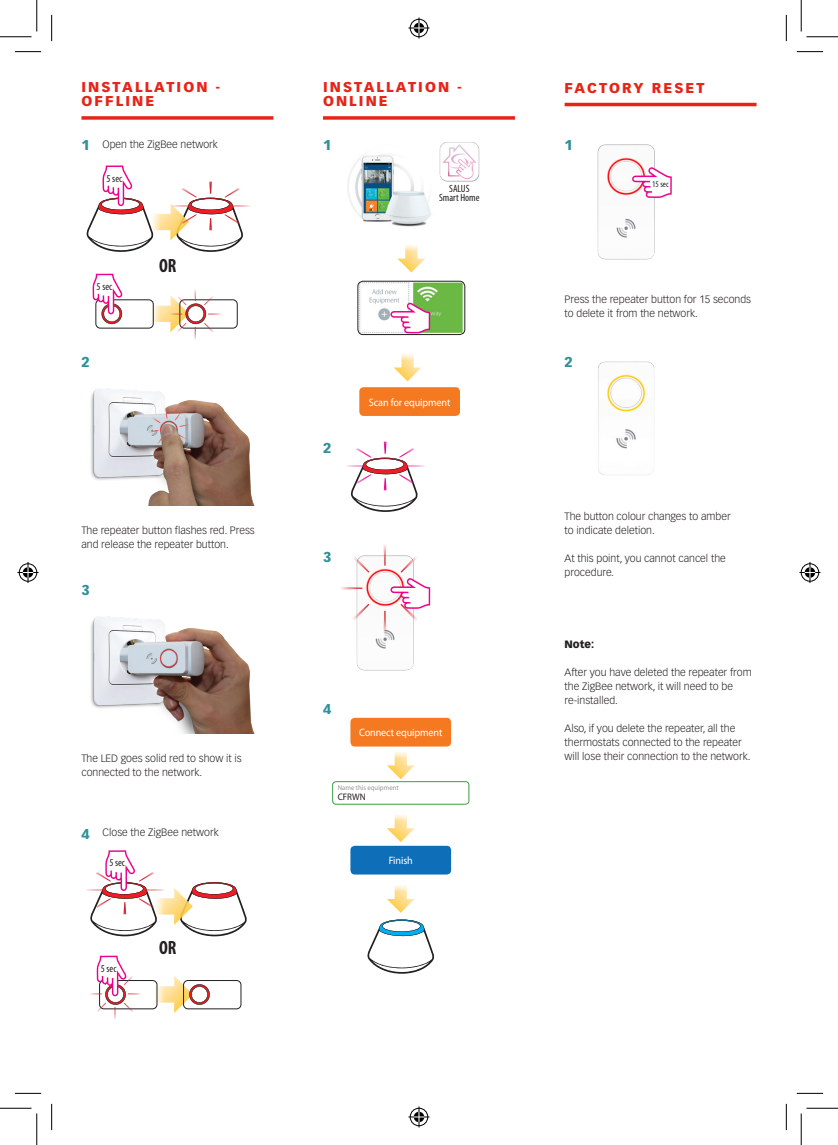
<style>
.page{position:relative;width:838px;height:1145px;background:#fff}
.page>*{position:absolute;margin:0;border:0;box-sizing:border-box;transform-origin:0 0}
.t1{font:700 condensed 19.25px "Myriad Pro";color:#231f20;scale:.95 1}
.Cosmo_Headline{font:900 14px/14px "Vectora LH";letter-spacing:.15em;color:#e72419}
.Cosmo_Subheader{font:900 14px "Vectora LH";color:#2f929a}
.t2{font:10.67px "Myriad Pro";letter-spacing:-.01em;color:#fff;scale:.95 1}
.Cosmo_Body{font:300 10.5px/14px "Vectora LH";color:#231f20}
.t3{font:condensed 10.5px "Myriad Pro";color:#231f20}
.Cosmo_Body-2{font:900 10.5px "Vectora LH";color:#231f20}
.t4{font:9.45px "Myriad Pro";color:#231f20;scale:.95 1}
.t5{font:condensed 8.75px "Myriad Pro";color:#231f20}
.t6{font:7.17px "Myriad Pro";color:#939598;scale:.95 1}
</style>
<div class="page">
<div style="left:332px;top:781px;width:137px;height:24px;border:1px solid #399f42;border-radius:3px"></div>
<svg style="left:81px;top:116px;width:192px;height:4px"></svg>
<svg style="left:323px;top:116px;width:192px;height:4px"></svg>
<hr style="left:564px;top:103px;width:192px;height:3px;background:#e72419">
<svg style="left:367px;top:920px;width:67px;height:54px"></svg>
<div style="left:95px;top:299px;width:59px;height:30px;border:1px solid #231f20;border-radius:4px"></div>
<div style="left:179px;top:299px;width:59px;height:30px;border:1px solid #231f20;border-radius:4px"></div>
<svg style="left:146px;top:289px;width:75px;height:51px"></svg>
<svg style="left:346px;top:442px;width:79px;height:70px"></svg>
<svg style="left:87px;top:165px;width:163px;height:87px"></svg>
<svg style="left:93px;top:274px;width:30px;height:50px"></svg>
<img style="left:91px;top:388px;width:163px;height:117px">
<img style="left:91px;top:616px;width:163px;height:117px">
<div style="left:99px;top:980px;width:58px;height:29px;border:1px solid #231f20;border-radius:4px"></div>
<div style="left:183px;top:980px;width:58px;height:29px;border:1px solid #231f20;border-radius:4px"></div>
<svg style="left:150px;top:976px;width:60px;height:37px"></svg>
<svg style="left:86px;top:850px;width:161px;height:86px"></svg>
<svg style="left:90px;top:956px;width:51px;height:63px"></svg>
<div style="left:359px;top:387px;width:101px;height:29px;background:#f47921;border-radius:4px"></div>
<img style="left:358px;top:281px;width:107px;height:54px">
<div style="left:357px;top:281px;width:108px;height:54px;border:1px solid #231f20;border-radius:5px"></div>
<svg style="left:394px;top:354px;width:27px;height:27px"></svg>
<img style="left:347px;top:154px;width:84px;height:73px">
<img style="left:439px;top:142px;width:41px;height:40px">
<svg style="left:397px;top:245px;width:28px;height:28px"></svg>
<svg style="left:390px;top:302px;width:40px;height:31px"></svg>
<img style="left:356px;top:633px;width:58px;height:38px">
<img style="left:597px;top:144px;width:58px;height:116px">
<img style="left:598px;top:361px;width:57px;height:114px">
<svg style="left:341px;top:544px;width:89px;height:89px"></svg>
<svg style="left:631px;top:167px;width:40px;height:31px"></svg>
<div style="left:350px;top:718px;width:101px;height:29px;background:#f47921;border-radius:4px"></div>
<div style="left:350px;top:846px;width:101px;height:29px;background:#0f6eb8;border-radius:4px"></div>
<svg style="left:387px;top:751px;width:27px;height:28px"></svg>
<svg style="left:387px;top:814px;width:27px;height:28px"></svg>
<svg style="left:387px;top:885px;width:27px;height:28px"></svg>
<svg style="left:15px;top:51px;width:26px;height:1px"></svg>
<svg style="left:796px;top:51px;width:27px;height:1px"></svg>
<svg style="left:15px;top:1093px;width:26px;height:1px"></svg>
<svg style="left:796px;top:1093px;width:27px;height:1px"></svg>
<svg style="left:51px;top:15px;width:1px;height:26px"></svg>
<svg style="left:51px;top:1104px;width:1px;height:26px"></svg>
<svg style="left:786px;top:15px;width:1px;height:26px"></svg>
<svg style="left:786px;top:1104px;width:1px;height:26px"></svg>
<hr style="left:0;top:36px;width:32px;height:1px;background:#000">
<hr style="left:806px;top:36px;width:31px;height:1px;background:#000">
<hr style="left:0;top:1108px;width:32px;height:1px;background:#000">
<hr style="left:806px;top:1108px;width:31px;height:1px;background:#000">
<hr style="left:36px;top:0;width:1px;height:32px;background:#000">
<hr style="left:36px;top:1113px;width:1px;height:32px;background:#000">
<hr style="left:800px;top:0;width:1px;height:32px;background:#000">
<hr style="left:800px;top:1113px;width:1px;height:32px;background:#000">
<svg style="left:408px;top:18px;width:21px;height:21px"></svg>
<svg style="left:408px;top:1106px;width:21px;height:21px"></svg>
<svg style="left:18px;top:562px;width:21px;height:21px"></svg>
<svg style="left:799px;top:562px;width:21px;height:21px"></svg>
<p class="Cosmo_Headline" style="left:81px;top:80px;width:140px">INSTALLATION -<br>OFFLINE</p>
<p class="Cosmo_Headline" style="left:323px;top:80px;width:140px">INSTALLATION -<br>ONLINE</p>
<p class="Cosmo_Headline" style="left:564px;top:81px;width:141px">FACTORY RESET</p>
<p class="Cosmo_Subheader" style="left:81px;top:137px;width:10px">1</p>
<p class="Cosmo_Subheader" style="left:323px;top:137px;width:10px">1</p>
<p class="Cosmo_Subheader" style="left:564px;top:137px;width:10px">1</p>
<p class="Cosmo_Body" style="left:103px;top:137px;width:117px">Open the ZigBee network</p>
<p class="t3" style="left:106px;top:172px;width:17px">5 sec</p>
<p class="t3" style="left:97px;top:280px;width:17px">5 sec</p>
<p class="Cosmo_Subheader" style="left:81px;top:353px;width:10px">2</p>
<p class="t1" style="left:159px;top:254px;width:20px">OR</p>
<p class="Cosmo_Body" style="left:81px;top:523px;width:175px">The repeater button flashes red. Press and release the repeater button.</p>
<p class="Cosmo_Subheader" style="left:81px;top:581px;width:10px">3</p>
<p class="Cosmo_Body" style="left:81px;top:751px;width:162px">The LED goes solid red to show it is connected to the network.</p>
<p class="Cosmo_Subheader" style="left:81px;top:825px;width:10px">4</p>
<p class="Cosmo_Body" style="left:103px;top:826px;width:118px">Close the ZigBee network</p>
<p class="t3" style="left:109px;top:857px;width:17px">5 sec</p>
<p class="t3" style="left:101px;top:962px;width:17px">5 sec</p>
<p class="t1" style="left:159px;top:935px;width:20px">OR</p>
<p class="t3" style="left:449px;top:182px;width:22px">SALUS</p>
<p class="t3" style="left:439px;top:191px;width:42px">Smart Home</p>
<p class="Cosmo_Subheader" style="left:323px;top:439px;width:10px">2</p>
<p class="t2" style="left:369px;top:395px;width:87px">Scan for equipment</p>
<p class="Cosmo_Subheader" style="left:323px;top:549px;width:10px">3</p>
<p class="Cosmo_Subheader" style="left:323px;top:700px;width:10px">4</p>
<p class="t2" style="left:359px;top:726px;width:89px">Connect equipment</p>
<p class="t6" style="left:337px;top:783px;width:66px">Name this equipment</p>
<p class="t4" style="left:337px;top:791px;width:31px">CFRWN</p>
<p class="t2" style="left:388px;top:854px;width:27px">Finish</p>
<p class="t5" style="left:652px;top:179px;width:18px">15 sec</p>
<p class="Cosmo_Body" style="left:564px;top:293px;width:188px">Press the repeater button for 15 seconds to delete it from the network.</p>
<p class="Cosmo_Subheader" style="left:564px;top:353px;width:10px">2</p>
<p class="Cosmo_Body" style="left:564px;top:509px;width:167px">The button colour changes to amber</p>
<p class="Cosmo_Body" style="left:564px;top:523px;width:92px">to indicate deletion.</p>
<p class="Cosmo_Body" style="left:564px;top:551px;width:163px">At this point, you cannot cancel the procedure.</p>
<p class="Cosmo_Body-2" style="left:564px;top:637px;width:31px">Note:</p>
<p class="Cosmo_Body" style="left:564px;top:665px;width:188px">After you have deleted the repeater from the ZigBee network, it will need to be re-installed.</p>
<p class="Cosmo_Body" style="left:564px;top:721px;width:187px">Also, if you delete the repeater, all the thermostats connected to the repeater will lose their connection to the network.</p>
</div>
